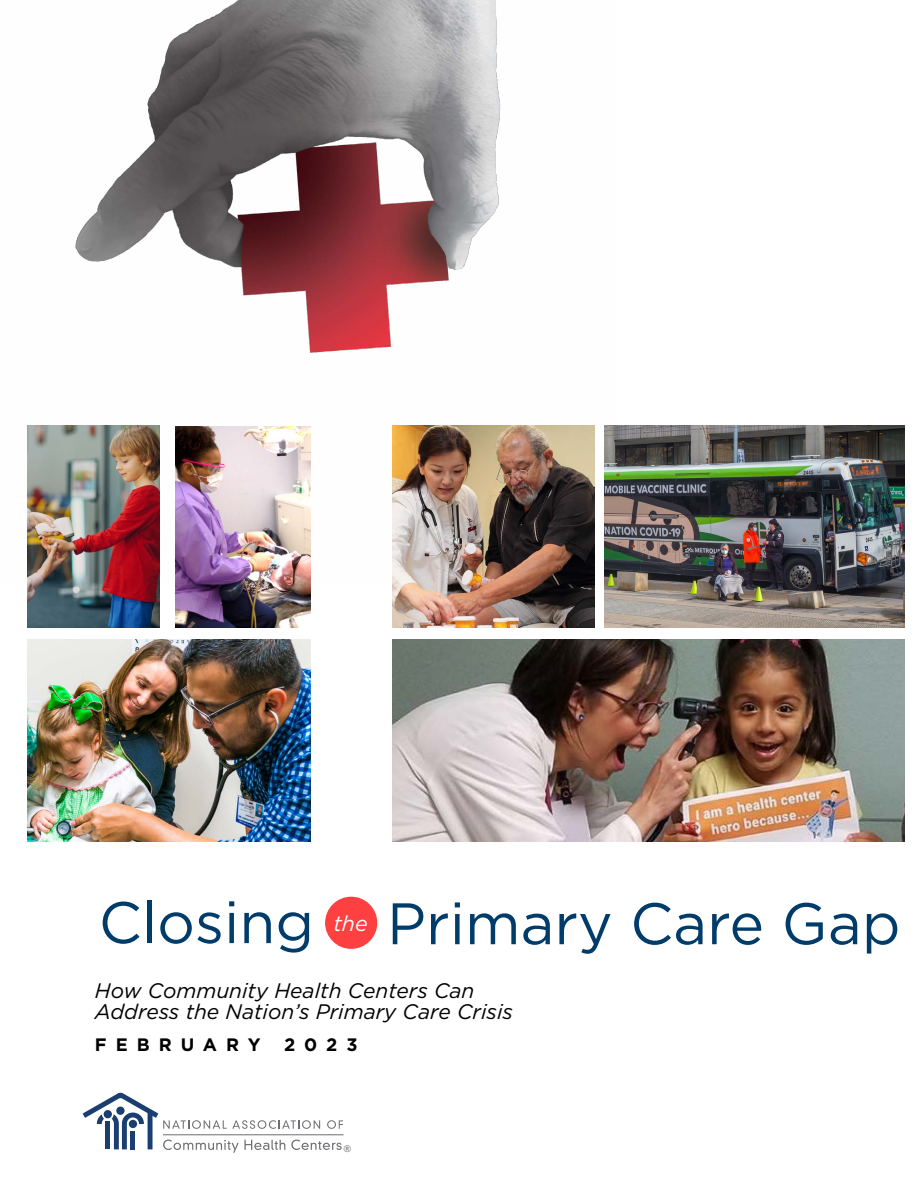
<style>
.page{position:relative;width:918px;height:1188px;background:#fff}
.page>*{position:absolute;margin:0;border:0;box-sizing:border-box;transform-origin:0 0}
.t1{font:58.5px "Gotham HTF";color:#003c6a}
.t2{font:italic 21.45px "Gotham HTF";color:#fff}
.t3{font:italic 21px/21px "Gotham HTF";color:#000}
.t4{font:700 18px "Gotham HTF";letter-spacing:.5em;color:#000}
.t5{font:9.45px "Open Sans";color:#6d6e71}
</style>
<div class="page">
<img style="left:75px;top:0;width:426px;height:584px">
<img style="left:176px;top:426px;width:134px;height:202px">
<img style="left:27px;top:425px;width:133px;height:203px">
<img style="left:393px;top:425px;width:202px;height:203px">
<img style="left:27px;top:639px;width:283px;height:203px">
<img style="left:393px;top:639px;width:511px;height:203px">
<img style="left:604px;top:425px;width:300px;height:203px">
<svg style="left:83px;top:1093px;width:260px;height:60px"></svg>
<hr style="left:163px;top:1135px;width:181px;height:1px;background:#6d6e71">
<div style="left:325px;top:897px;width:52px;height:52px;background:#ff4040;border-radius:50%"></div>
<h1 class="t1" style="left:99px;top:890px;width:217px">Closing</h1>
<p class="t2" style="left:333px;top:911px;width:36px">the</p>
<h1 class="t1" style="left:387px;top:891px;width:515px">Primary Care Gap</h1>
<p class="t3" style="left:95px;top:980px;width:420px">How Community Health Centers Can<br>Address the Nation’s Primary Care Crisis</p>
<p class="t4" style="left:95px;top:1034px;width:167px">FEBRUARY</p>
<p class="t4" style="left:284px;top:1034px;width:75px">2023</p>
<p class="t5" style="left:344px;top:1142px;width:9px">®</p>
</div>
